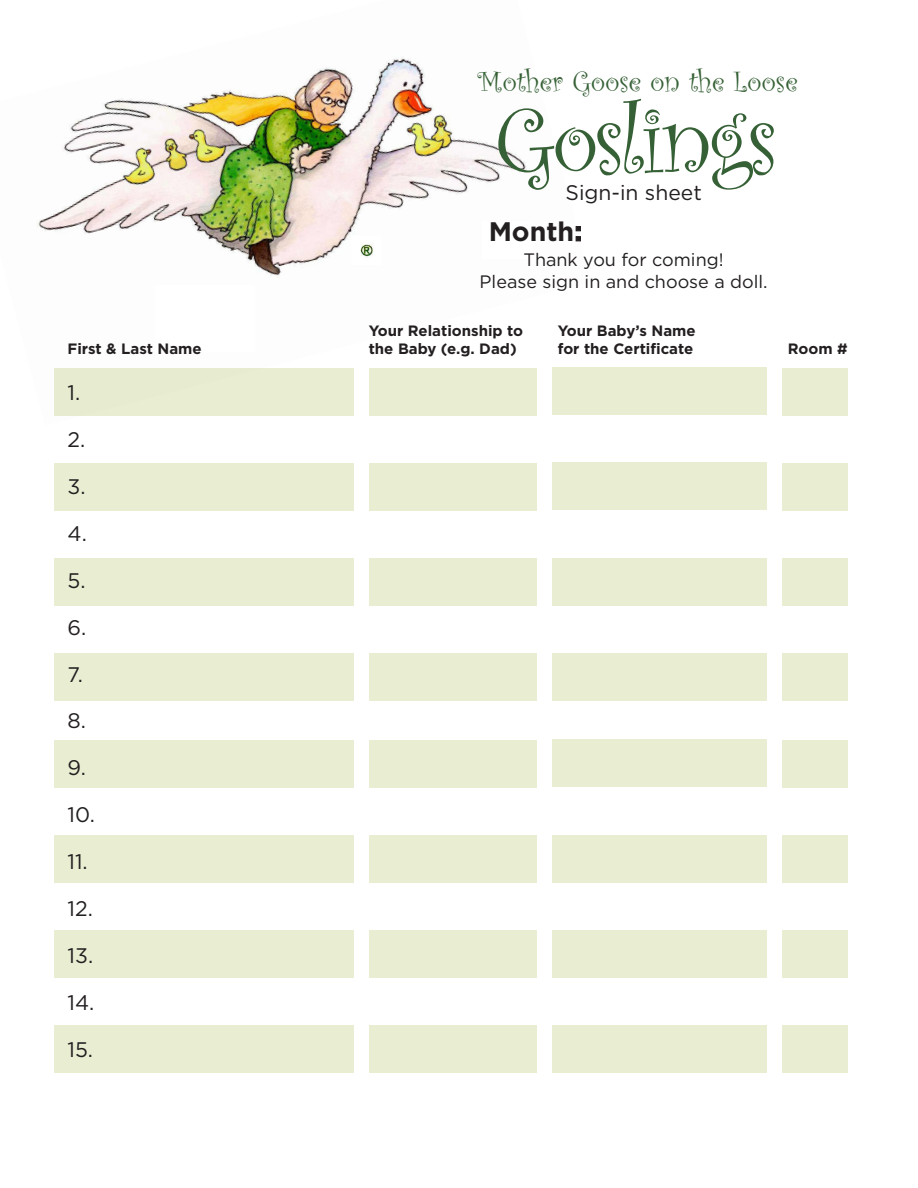
<style>
.page{position:relative;width:918px;height:1188px;background:#fff}
.page>*{position:absolute;margin:0;border:0;box-sizing:border-box;transform-origin:0 0}
.t1{font:97.2px "Curlz";letter-spacing:-.04em;color:#366136}
.t2{font:30px "Curlz";color:#366136}
.t3{font:700 26.85px "Gotham";color:#231f20}
.t4{font:21px "Gotham";color:#231f20}
.t5{font:18px "Gotham";color:#231f20}
.t6{font:700 15px/18px "Gotham";color:#231f20}
</style>
<div class="page">
<img style="left:37px;top:57px;width:554px;height:359px">
<div style="left:155px;top:285px;width:100px;height:66px;background:#fff"></div>
<div style="left:483px;top:221px;width:49px;height:38px;background:#fff"></div>
<div style="left:54px;top:368px;width:299px;height:47px;background:#e9eed3"></div>
<div style="left:54px;top:463px;width:299px;height:47px;background:#e9eed3"></div>
<div style="left:54px;top:558px;width:299px;height:47px;background:#e9eed3"></div>
<div style="left:54px;top:653px;width:299px;height:47px;background:#e9eed3"></div>
<div style="left:54px;top:740px;width:299px;height:47px;background:#e9eed3"></div>
<div style="left:54px;top:835px;width:299px;height:47px;background:#e9eed3"></div>
<div style="left:54px;top:930px;width:299px;height:47px;background:#e9eed3"></div>
<div style="left:54px;top:1025px;width:299px;height:47px;background:#e9eed3"></div>
<div style="left:369px;top:368px;width:168px;height:47px;background:#e9eed3"></div>
<div style="left:369px;top:463px;width:168px;height:47px;background:#e9eed3"></div>
<div style="left:369px;top:558px;width:168px;height:47px;background:#e9eed3"></div>
<div style="left:369px;top:653px;width:168px;height:47px;background:#e9eed3"></div>
<div style="left:369px;top:740px;width:168px;height:47px;background:#e9eed3"></div>
<div style="left:369px;top:835px;width:168px;height:47px;background:#e9eed3"></div>
<div style="left:369px;top:930px;width:168px;height:47px;background:#e9eed3"></div>
<div style="left:369px;top:1025px;width:168px;height:47px;background:#e9eed3"></div>
<div style="left:552px;top:368px;width:215px;height:47px;background:#e9eed3"></div>
<div style="left:552px;top:463px;width:215px;height:47px;background:#e9eed3"></div>
<div style="left:552px;top:558px;width:215px;height:47px;background:#e9eed3"></div>
<div style="left:552px;top:653px;width:215px;height:47px;background:#e9eed3"></div>
<div style="left:552px;top:740px;width:215px;height:47px;background:#e9eed3"></div>
<div style="left:552px;top:835px;width:215px;height:47px;background:#e9eed3"></div>
<div style="left:552px;top:930px;width:215px;height:47px;background:#e9eed3"></div>
<div style="left:552px;top:1025px;width:215px;height:47px;background:#e9eed3"></div>
<img style="left:351px;top:235px;width:31px;height:30px">
<div style="left:782px;top:368px;width:66px;height:47px;background:#e9eed3"></div>
<div style="left:782px;top:463px;width:66px;height:47px;background:#e9eed3"></div>
<div style="left:782px;top:558px;width:66px;height:47px;background:#e9eed3"></div>
<div style="left:782px;top:653px;width:66px;height:47px;background:#e9eed3"></div>
<div style="left:782px;top:740px;width:66px;height:47px;background:#e9eed3"></div>
<div style="left:782px;top:835px;width:66px;height:47px;background:#e9eed3"></div>
<div style="left:782px;top:930px;width:66px;height:47px;background:#e9eed3"></div>
<div style="left:782px;top:1025px;width:66px;height:47px;background:#e9eed3"></div>
<p class="t6" style="left:68px;top:340px;width:136px">First &amp; Last Name</p>
<p class="t4" style="left:68px;top:379px;width:14px">1.</p>
<p class="t4" style="left:68px;top:426px;width:19px">2.</p>
<p class="t4" style="left:68px;top:473px;width:20px">3.</p>
<p class="t4" style="left:68px;top:520px;width:21px">4.</p>
<p class="t4" style="left:68px;top:567px;width:20px">5.</p>
<p class="t4" style="left:68px;top:614px;width:20px">6.</p>
<p class="t4" style="left:68px;top:661px;width:17px">7.</p>
<p class="t4" style="left:68px;top:708px;width:20px">8.</p>
<p class="t4" style="left:68px;top:755px;width:20px">9.</p>
<p class="t4" style="left:68px;top:801px;width:29px">10.</p>
<p class="t4" style="left:68px;top:848px;width:22px">11.</p>
<p class="t4" style="left:68px;top:895px;width:27px">12.</p>
<p class="t4" style="left:68px;top:942px;width:27px">13.</p>
<p class="t4" style="left:68px;top:989px;width:28px">14.</p>
<p class="t4" style="left:68px;top:1036px;width:27px">15.</p>
<p class="t2" style="left:478px;top:60px;width:322px">Mother Goose on the Loose</p>
<p class="t1" style="left:495px;top:71px;width:284px">Goslings</p>
<p class="t4" style="left:566px;top:179px;width:138px">Sign-in sheet</p>
<p class="t3" style="left:489px;top:214px;width:95px">Month:</p>
<p class="t5" style="left:524px;top:248px;width:201px">Thank you for coming!</p>
<p class="t5" style="left:480px;top:270px;width:289px">Please sign in and choose a doll.</p>
<p class="t6" style="left:369px;top:322px;width:156px">Your Relationship to the Baby (e.g. Dad)</p>
<p class="t6" style="left:558px;top:322px;width:139px">Your Baby’s Name</p>
<p class="t6" style="left:558px;top:340px;width:137px">for the Certificate</p>
<p class="t6" style="left:788px;top:340px;width:61px">Room #</p>
</div>
